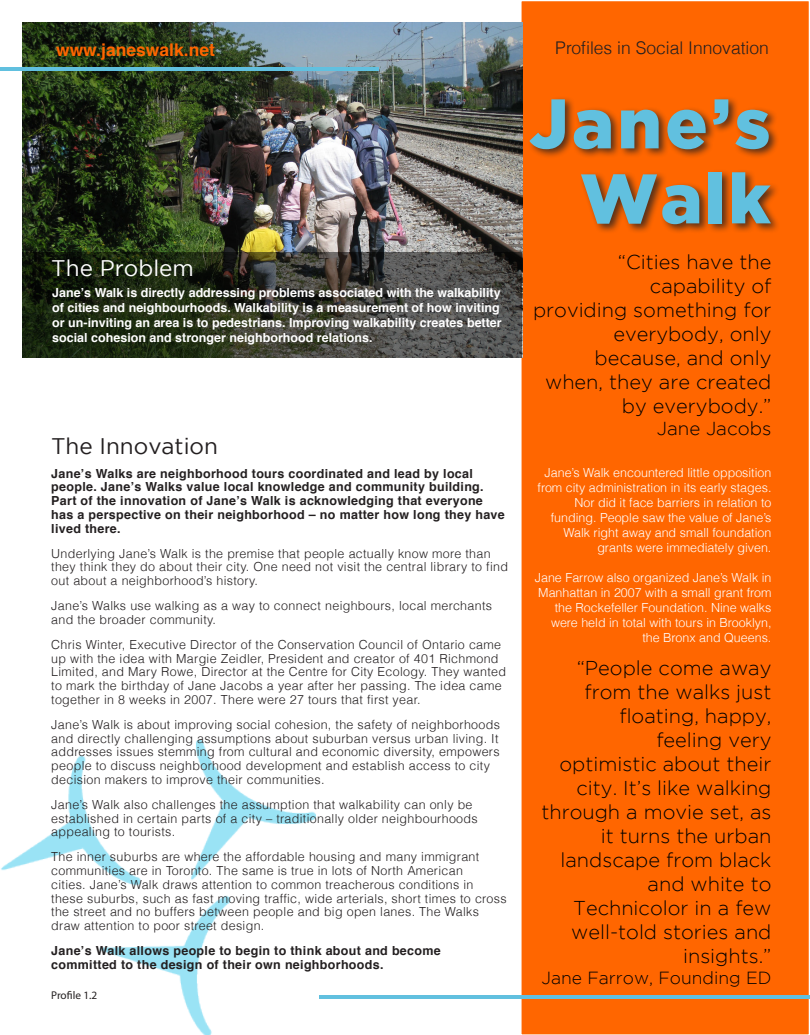
<style>
.page{position:relative;width:810px;height:1035px;background:#fff}
.page>*{position:absolute;margin:0;border:0;box-sizing:border-box;transform-origin:0 0}
.t1{font:900 70px "Gotham";letter-spacing:.045em;color:#61c0df}
.Company_Name{font:22.5px "Gotham";color:#231f20}
.Company_Name-2{font:22.5px "Gotham";color:#fff}
.Company_Name-3{font:300 20px/24px "Gotham";color:#000;text-align:right}
.Company_Name-4{font:300 18.75px "Gotham";color:#000}
.Company_Name-5{font:300 17.5px "Helvetica";color:#231f20}
.Company_Name-6{font:300 17.5px "Gotham";color:#000}
.Company_Name-7{font:700 17.5px "Helvetica";color:#f60}
.Body{font:300 12.5px/13.8px "Helvetica";letter-spacing:.025em;color:#231f20}
.Company_Name-8{font:300 12.5px/15px "Helvetica";color:#fff;text-align:right}
.Body-2{font:700 12.5px/13.8px "Helvetica";letter-spacing:.025em;color:#231f20}
.Company_Name-9{font:700 12.5px/15px "Helvetica";color:#fff}
.Company_Name-10{font:11.25px "Myriad Pro";letter-spacing:-.005em;color:#231f20}
</style>
<div class="page">
<div style="left:521px;top:1px;width:288px;height:1034px;background:#f60"></div>
<img style="left:22px;top:22px;width:500px;height:230px">
<hr style="left:319px;top:995px;width:491px;height:3px;background:#61c0df">
<img style="left:1px;top:740px;width:315px;height:295px">
<div style="left:527px;top:96px;width:253px;height:139px;background:#231f20;opacity:.75"></div>
<hr style="left:0;top:68px;width:379px;height:3px;background:#61c0df">
<svg style="left:22px;top:252px;width:500px;height:106px;background:#34392c"></svg>
<p class="Company_Name-7" style="left:56px;top:36px;width:160px">www.janeswalk.net</p>
<p class="Company_Name-2" style="left:51px;top:256px;width:144px">The Problem</p>
<p class="Company_Name-9" style="left:52px;top:286px;width:451px">Jane’s Walk is directly addressing problems associated with the walkability of cities and neighbourhoods. Walkability is a measurement of how inviting or un-inviting an area is to pedestrians. Improving walkability creates better social cohesion and stronger neighborhood relations.</p>
<p class="Company_Name" style="left:51px;top:434px;width:168px">The Innovation</p>
<p class="Body-2" style="left:51px;top:466px;width:455px">Jane’s Walks are neighborhood tours coordinated and lead by local people. Jane’s Walks value local knowledge and community building.<br>Part of the innovation of Jane’s Walk is acknowledging that everyone has a perspective on their neighborhood – no matter how long they have lived there.</p>
<p class="Body" style="left:51px;top:546px;width:458px">Underlying Jane’s Walk is the premise that people actually know more than they think they do about their city. One need not visit the central library to find out about a neighborhood’s history.</p>
<p class="Body" style="left:51px;top:599px;width:442px">Jane’s Walks use walking as a way to connect neighbours, local merchants and the broader community.</p>
<p class="Body" style="left:51px;top:637px;width:456px">Chris Winter, Executive Director of the Conservation Council of Ontario came up with the idea with Margie Zeidler, President and creator of 401 Richmond Limited, and Mary Rowe, Director at the Centre for City Ecology. They wanted to mark the birthday of Jane Jacobs a year after her passing. The idea came together in 8 weeks in 2007. There were 27 tours that first year.</p>
<p class="Body" style="left:51px;top:717px;width:450px">Jane’s Walk is about improving social cohesion, the safety of neighborhoods and directly challenging assumptions about suburban versus urban living. It addresses issues stemming from cultural and economic diversity, empowers people to discuss neighborhood development and establish access to city decision makers to improve their communities.</p>
<p class="Body" style="left:51px;top:797px;width:428px">Jane’s Walk also challenges the assumption that walkability can only be established in certain parts of a city – traditionally older neighbourhoods appealing to tourists.</p>
<p class="Body" style="left:51px;top:850px;width:457px">The inner suburbs are where the affordable housing and many immigrant communities are in Toronto. The same is true in lots of North American<br>cities. Jane’s Walk draws attention to common treacherous conditions in these suburbs, such as fast moving traffic, wide arterials, short times to cross the street and no buffers between people and big open lanes. The Walks draw attention to poor street design.</p>
<p class="Body-2" style="left:51px;top:944px;width:391px">Jane’s Walk allows people to begin to think about and become committed to the design of their own neighborhoods.</p>
<p class="Company_Name-10" style="left:51px;top:988px;width:47px">Profile 1.2</p>
<p class="Company_Name-5" style="left:555px;top:37px;width:215px">Profiles in Social Innovation</p>
<p class="t1" style="left:529px;top:83px;width:243px">Jane’s</p>
<p class="t1" style="left:580px;top:158px;width:192px">Walk</p>
<p class="Company_Name-3" style="left:618px;top:249px;width:155px">“Cities have the</p>
<p class="Company_Name-3" style="left:650px;top:273px;width:123px">capability of</p>
<p class="Company_Name-3" style="left:533px;top:297px;width:240px">providing something for everybody, only</p>
<p class="Company_Name-3" style="left:545px;top:345px;width:228px">because, and only when, they are created by everybody.”</p>
<p class="Company_Name-4" style="left:657px;top:418px;width:116px">Jane Jacobs</p>
<p class="Company_Name-8" style="left:538px;top:465px;width:235px">Jane’s Walk encountered little opposition from city administration in its early stages.<br>Nor did it face barriers in relation to funding. People saw the value of Jane’s Walk right away and small foundation grants were immediately given.</p>
<p class="Company_Name-8" style="left:535px;top:570px;width:238px">Jane Farrow also organized Jane’s Walk in Manhattan in 2007 with a small grant from the Rockefeller Foundation. Nine walks were held in total with tours in Brooklyn, the Bronx and Queens.</p>
<p class="Company_Name-3" style="left:577px;top:656px;width:196px">“People come away from the walks just floating, happy,</p>
<p class="Company_Name-3" style="left:656px;top:728px;width:117px">feeling very</p>
<p class="Company_Name-3" style="left:541px;top:752px;width:232px">optimistic about their city. It’s like walking through a movie set, as it turns the urban</p>
<p class="Company_Name-3" style="left:560px;top:848px;width:212px">landscape from black and white to</p>
<p class="Company_Name-3" style="left:571px;top:896px;width:202px">Technicolor in a few well-told stories and insights.”</p>
<p class="Company_Name-6" style="left:542px;top:968px;width:231px">Jane Farrow, Founding ED</p>
</div>
